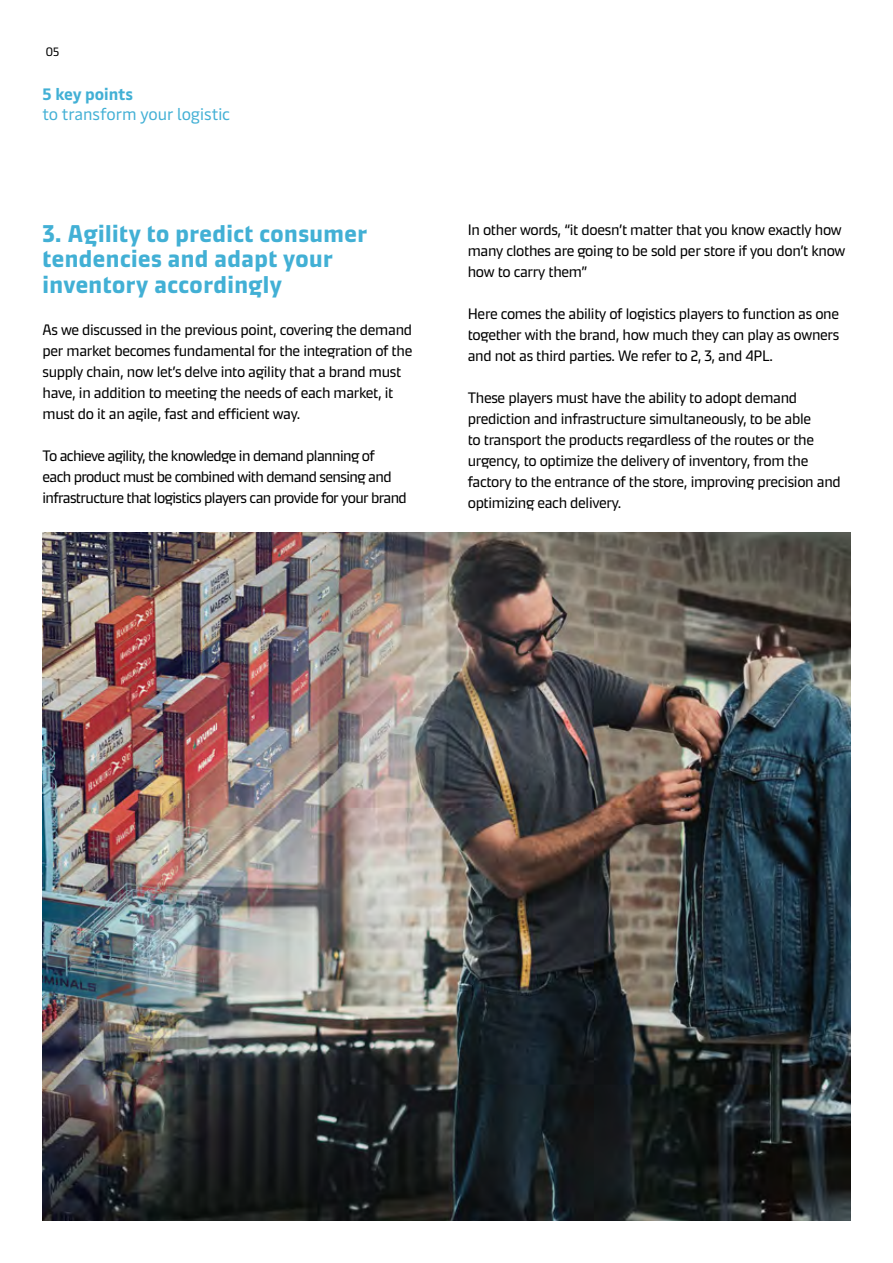
<style>
.page{position:relative;width:893px;height:1263px;background:#fff}
.page>*{position:absolute;margin:0;border:0;box-sizing:border-box;transform-origin:0 0}
.t1{font:700 24px/25.5px "Maersk Headline";letter-spacing:.02em;color:#42b0d5}
.t2{font:16.5px "Maersk Text";color:#42b0d5}
.t3{font:700 16.5px "Maersk Text";color:#42b0d5}
.t4{font:15px/21px "Maersk Headline";letter-spacing:-.02em;color:#000}
.t5{font:15px/21px "Maersk Headline";letter-spacing:-.04em;color:#000}
.t6{font:12px "Maersk Headline";color:#000}
</style>
<div class="page">
<img style="left:43px;top:533px;width:807px;height:687px">
<p class="t6" style="left:46px;top:42px;width:15px">05</p>
<p class="t3" style="left:43px;top:80px;width:92px">5 key points</p>
<p class="t2" style="left:43px;top:100px;width:189px">to transform your logistic</p>
<h1 class="t1" style="left:43px;top:218px;width:326px">3. Agility to predict consumer tendencies and adapt your inventory accordingly</h1>
<p class="t4" style="left:43px;top:317px;width:371px">As we discussed in the previous point, covering the demand per market becomes fundamental for the integration of the supply chain, now let’s delve into agility that a brand must have, in addition to meeting the needs of each market, it must do it an agile, fast and efficient way.</p>
<p class="t5" style="left:43px;top:443px;width:366px">To achieve agility, the knowledge in demand planning of each product must be combined with demand sensing and infrastructure that logistics players can provide for your brand</p>
<p class="t4" style="left:468px;top:218px;width:379px">In other words, “it doesn’t matter that you know exactly how many clothes are going to be sold per store if you don’t know how to carry them”</p>
<p class="t4" style="left:468px;top:302px;width:373px;text-align:justify">Here comes the ability of logistics players to function as one together with the brand, how much they can play as owners and not as third parties. We refer to 2, 3, and 4PL.</p>
<p class="t4" style="left:468px;top:386px;width:375px">These players must have the ability to adopt demand prediction and infrastructure simultaneously, to be able<br>to transport the products regardless of the routes or the urgency, to optimize the delivery of inventory, from the factory to the entrance of the store, improving precision and optimizing each delivery.</p>
</div>
